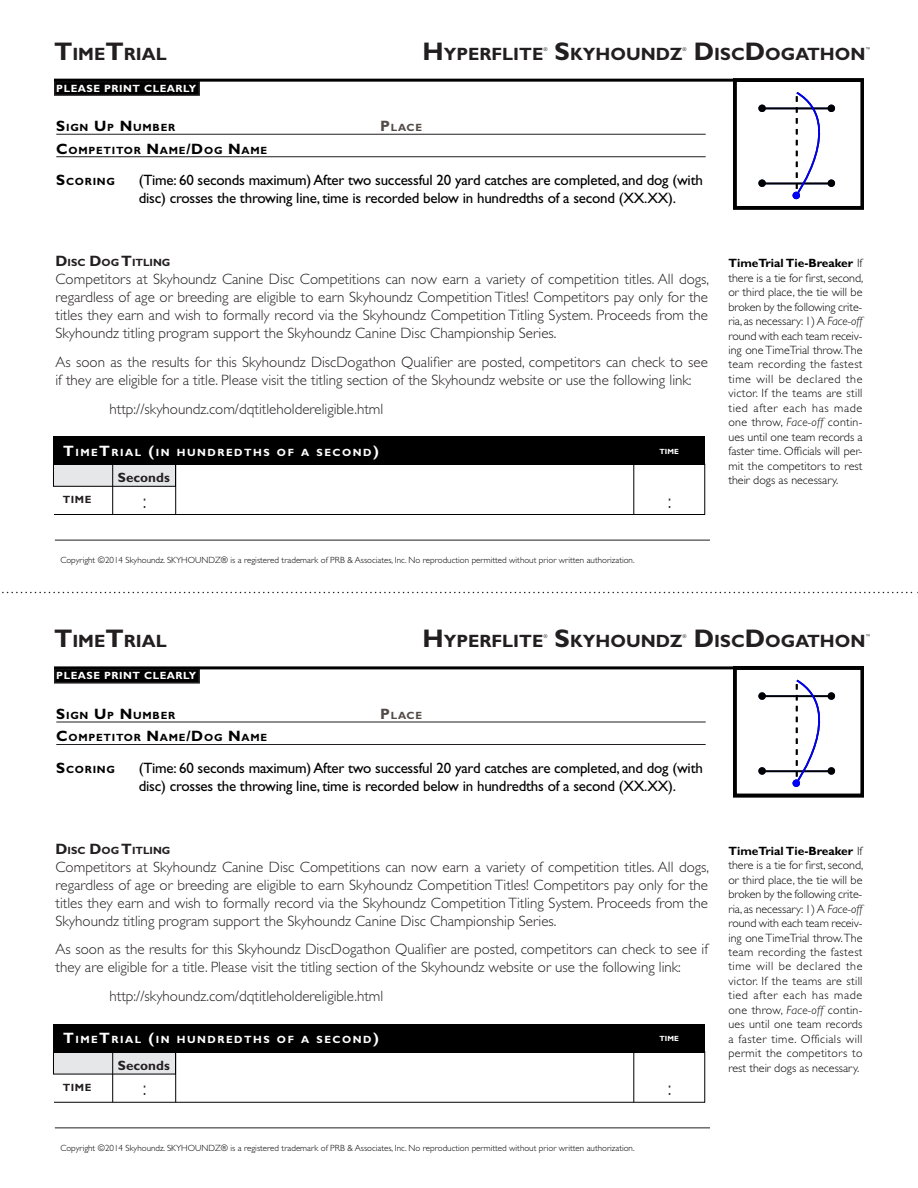
<style>
.page{position:relative;width:918px;height:1188px;background:#fff}
.page>*{position:absolute;margin:0;border:0;box-sizing:border-box;transform-origin:0 0}
.t1{font:300 21px "Gill Sans";color:#231f20}
.t2{font:700 17.85px "Gill Sans";color:#231f20}
.t3{font:300 15px/18px "Gill Sans";color:#231f20;text-align:justify}
.t4{font:15px/18px "Gill Sans";letter-spacing:-.015em;color:#000}
.t5{font:700 13.5px "Gill Sans";color:#231f20}
.t6{font:300 12px/14.4px "Gill Sans";letter-spacing:.01em;color:#000;text-align:justify}
.t7{font:700 10.5px "Gill Sans";letter-spacing:.07em;color:#000}
.t8{font:700 10.5px "Gill Sans";letter-spacing:.145em;color:#fff}
.t9{font:700 10.5px "Gill Sans";letter-spacing:.05em;color:#fff}
.t10{font:700 10.5px "Gill Sans";color:#231f20}
.t11{font:700 10.5px "Gill Sans";letter-spacing:.07em;color:#524a47}
.t12{font:700 10.5px "Gill Sans";letter-spacing:.05em;color:#231f20}
.t13{font:300 9px "Gill Sans";color:#000}
.t14{font:700 7.5px "Gill Sans";color:#fff}
.t15{font:300 5.25px "Gill Sans";color:#000}
.s1{font-size:25.5px}
.s2{font-size:15px}
.s3{font-weight:700}
.s4{font-style:italic}
</style>
<div class="page">
<svg style="left:2px;top:592px;width:916px;height:1px"></svg>
<div style="left:54px;top:81px;width:146px;height:15px;background:#000;border:2px solid #231f20"></div>
<hr style="left:56px;top:134px;width:650px;height:1px;background:#231f20">
<hr style="left:56px;top:156px;width:650px;height:1px;background:#231f20">
<hr style="left:54px;top:79px;width:810px;height:3px;background:#000">
<hr style="left:55px;top:540px;width:655px;height:1px;background:#231f20">
<div style="left:53px;top:464px;width:123px;height:22px;background:#e6e7e9"></div>
<hr style="left:704px;top:464px;width:1px;height:51px;background:#000">
<div style="left:53px;top:436px;width:652px;height:29px;background:#000"></div>
<hr style="left:54px;top:514px;width:651px;height:1px;background:#000">
<hr style="left:112px;top:464px;width:1px;height:51px;background:#000">
<hr style="left:633px;top:464px;width:1px;height:51px;background:#000">
<hr style="left:175px;top:464px;width:1px;height:51px;background:#000">
<div style="left:733px;top:79px;width:131px;height:130px;border:4px solid #000"></div>
<hr style="left:763px;top:183px;width:67px;height:1px;background:#000">
<hr style="left:763px;top:108px;width:67px;height:1px;background:#000">
<div style="left:758px;top:179px;width:8px;height:8px;border:2px solid #000;border-radius:50%"></div>
<div style="left:758px;top:105px;width:8px;height:7px;border:2px solid #000;border-radius:50%"></div>
<div style="left:793px;top:192px;width:7px;height:7px;border:2px solid #00f;border-radius:50%"></div>
<svg style="left:793px;top:92px;width:43px;height:106px"></svg>
<div style="left:54px;top:669px;width:146px;height:15px;background:#000;border:2px solid #231f20"></div>
<hr style="left:56px;top:722px;width:650px;height:1px;background:#231f20">
<hr style="left:56px;top:744px;width:650px;height:1px;background:#231f20">
<hr style="left:54px;top:666px;width:810px;height:3px;background:#000">
<hr style="left:55px;top:1127px;width:655px;height:1px;background:#231f20">
<div style="left:53px;top:1052px;width:123px;height:22px;background:#e6e7e9"></div>
<hr style="left:704px;top:1051px;width:1px;height:51px;background:#000">
<div style="left:53px;top:1024px;width:652px;height:29px;background:#000"></div>
<hr style="left:54px;top:1102px;width:651px;height:1px;background:#000">
<hr style="left:112px;top:1051px;width:1px;height:51px;background:#000">
<hr style="left:633px;top:1051px;width:1px;height:51px;background:#000">
<hr style="left:175px;top:1051px;width:1px;height:51px;background:#000">
<div style="left:733px;top:666px;width:131px;height:131px;border:4px solid #000"></div>
<hr style="left:763px;top:770px;width:67px;height:2px;background:#000">
<hr style="left:763px;top:695px;width:67px;height:2px;background:#000">
<div style="left:758px;top:767px;width:8px;height:8px;border:2px solid #000;border-radius:50%"></div>
<div style="left:758px;top:692px;width:8px;height:8px;border:2px solid #000;border-radius:50%"></div>
<div style="left:793px;top:780px;width:7px;height:7px;border:2px solid #00f;border-radius:50%"></div>
<svg style="left:793px;top:679px;width:43px;height:107px"></svg>
<p class="t2" style="left:54px;top:44px;width:114px"><span class="s1">T</span>IME<span class="s1">T</span>RIAL</p>
<p class="t2" style="left:423px;top:44px;width:122px"><span class="s1">H</span>YPERFLITE</p>
<p class="t15" style="left:543px;top:46px;width:6px">®</p>
<p class="t2" style="left:555px;top:44px;width:129px"><span class="s1">S</span>KYHOUNDZ</p>
<p class="t15" style="left:683px;top:46px;width:6px">®</p>
<p class="t2" style="left:694px;top:44px;width:173px"><span class="s1">D</span>ISC<span class="s1">D</span>OGATHON</p>
<p class="t15" style="left:866px;top:46px;width:6px">™</p>
<p class="t9" style="left:56px;top:82px;width:142px">PLEASE PRINT CLEARLY</p>
<p class="t7" style="left:56px;top:121px;width:120px"><span class="s2">S</span>IGN <span class="s2">U</span>P <span class="s2">N</span> UMBER</p>
<p class="t11" style="left:380px;top:121px;width:43px"><span class="s2">P</span> LACE</p>
<p class="t7" style="left:56px;top:144px;width:213px"><span class="s2">C</span>OMPETITOR <span class="s2">N</span>AME<span class="s2">/D</span>OG <span class="s2">N</span>AME</p>
<p class="t7" style="left:56px;top:175px;width:60px"><span class="s2">S</span>CORING</p>
<p class="t4" style="left:139px;top:171px;width:566px">(Time: 60 seconds maximum) After two successful 20 yard catches are completed, and dog (with disc) crosses the throwing line, time is recorded below in hundredths of a second (XX.XX).</p>
<p class="t10" style="left:56px;top:256px;width:116px"><span class="s2">D</span>ISC <span class="s2">D</span>OG <span class="s2">T</span>ITLING</p>
<p class="t3" style="left:56px;top:270px;width:655px">Competitors at Skyhoundz Canine Disc Competitions can now earn a variety of competition titles. All dogs, regardless of age or breeding are eligible to earn Skyhoundz Competition Titles! Competitors pay only for the titles they earn and wish to formally record via the Skyhoundz Competition Titling System. Proceeds from the Skyhoundz titling program support the Skyhoundz Canine Disc Championship Series.</p>
<p class="t3" style="left:56px;top:353px;width:654px">As soon as the results for this Skyhoundz DiscDogathon Qualifier are posted, competitors can check to see if they are eligible for a title. Please visit the titling section of the Skyhoundz website or use the following link:</p>
<p class="t3" style="left:110px;top:400px;width:275px">http://skyhoundz.com/dqtitleholdereligible.html</p>
<p class="t8" style="left:63px;top:446px;width:199px"><span class="s2">T</span>IME<span class="s2">T</span>RIAL <span class="s2">(</span>IN HU ND RED THS</p>
<p class="t8" style="left:277px;top:446px;width:103px">OF A SECOND <span class="s2">)</span></p>
<p class="t14" style="left:660px;top:447px;width:21px">TIME</p>
<p class="t5" style="left:118px;top:470px;width:53px">Seconds</p>
<h1 class="t1" style="left:143px;top:489px;width:5px">:</h1>
<h1 class="t1" style="left:668px;top:489px;width:5px">:</h1>
<p class="t12" style="left:63px;top:494px;width:30px">TIME</p>
<p class="t13" style="left:60px;top:555px;width:576px">Copyright ©2014 Skyhoundz. SKYHOUNDZ® is a registered trademark of PRB &amp; Associates, Inc. No reproduction permitted without prior written authorization.</p>
<p class="t6" style="left:728px;top:256px;width:136px"><span class="s3">TimeTrial Tie-Breaker</span> If there is a tie for first, second, or third place, the tie will be broken by the following crite&shy;ria, as necessary: 1) A <span class="s4">Face-off </span>round with each team receiv&shy;ing one TimeTrial throw. The team recording the fastest time will be declared the victor. If the teams are still tied after each has made one throw, <span class="s4">Face-off</span> contin&shy;ues until one team records a faster time. Officials will per&shy;mit the competitors to rest their dogs as necessary.</p>
<p class="t2" style="left:54px;top:631px;width:114px"><span class="s1">T</span>IME<span class="s1">T</span>RIAL</p>
<p class="t2" style="left:423px;top:631px;width:122px"><span class="s1">H</span>YPERFLITE</p>
<p class="t15" style="left:543px;top:634px;width:6px">®</p>
<p class="t2" style="left:555px;top:631px;width:129px"><span class="s1">S</span>KYHOUNDZ</p>
<p class="t15" style="left:683px;top:634px;width:6px">®</p>
<p class="t2" style="left:694px;top:631px;width:173px"><span class="s1">D</span>ISC<span class="s1">D</span>OGATHON</p>
<p class="t15" style="left:866px;top:634px;width:6px">™</p>
<p class="t9" style="left:56px;top:670px;width:142px">PLEASE PRINT CLEARLY</p>
<p class="t7" style="left:56px;top:709px;width:120px"><span class="s2">S</span>IGN <span class="s2">U</span>P <span class="s2">N</span> UMBER</p>
<p class="t11" style="left:380px;top:709px;width:43px"><span class="s2">P</span> LACE</p>
<p class="t7" style="left:56px;top:732px;width:213px"><span class="s2">C</span>OMPETITOR <span class="s2">N</span>AME<span class="s2">/D</span>OG <span class="s2">N</span>AME</p>
<p class="t7" style="left:56px;top:763px;width:60px"><span class="s2">S</span>CORING</p>
<p class="t4" style="left:139px;top:759px;width:566px">(Time: 60 seconds maximum) After two successful 20 yard catches are completed, and dog (with disc) crosses the throwing line, time is recorded below in hundredths of a second (XX.XX).</p>
<p class="t10" style="left:56px;top:844px;width:116px"><span class="s2">D</span>ISC <span class="s2">D</span>OG <span class="s2">T</span>ITLING</p>
<p class="t3" style="left:56px;top:858px;width:655px">Competitors at Skyhoundz Canine Disc Competitions can now earn a variety of competition titles. All dogs, regardless of age or breeding are eligible to earn Skyhoundz Competition Titles! Competitors pay only for the titles they earn and wish to formally record via the Skyhoundz Competition Titling System. Proceeds from the Skyhoundz titling program support the Skyhoundz Canine Disc Championship Series.</p>
<p class="t3" style="left:56px;top:941px;width:654px">As soon as the results for this Skyhoundz DiscDogathon Qualifier are posted, competitors can check to see if they are eligible for a title. Please visit the titling section of the Skyhoundz website or use the following link:</p>
<p class="t3" style="left:110px;top:987px;width:275px">http://skyhoundz.com/dqtitleholdereligible.html</p>
<p class="t8" style="left:63px;top:1034px;width:199px"><span class="s2">T</span>IME<span class="s2">T</span>RIAL <span class="s2">(</span>IN HU ND RED THS</p>
<p class="t8" style="left:277px;top:1034px;width:103px">OF A SECOND <span class="s2">)</span></p>
<p class="t14" style="left:660px;top:1035px;width:21px">TIME</p>
<p class="t5" style="left:118px;top:1057px;width:53px">Seconds</p>
<p class="t12" style="left:63px;top:1081px;width:30px">TIME</p>
<h1 class="t1" style="left:143px;top:1076px;width:5px">:</h1>
<h1 class="t1" style="left:668px;top:1076px;width:5px">:</h1>
<p class="t6" style="left:728px;top:844px;width:136px"><span class="s3">TimeTrial Tie-Breaker</span> If there is a tie for first, second, or third place, the tie will be broken by the following crite&shy;ria, as necessary: 1) A <span class="s4">Face-off </span>round with each team receiv&shy;ing one TimeTrial throw. The team recording the fastest time will be declared the victor. If the teams are still tied after each has made one throw, <span class="s4">Face-off</span> contin&shy;ues until one team records a faster time. Officials will permit the competitors to rest their dogs as necessary.</p>
<p class="t13" style="left:60px;top:1143px;width:576px">Copyright ©2014 Skyhoundz. SKYHOUNDZ® is a registered trademark of PRB &amp; Associates, Inc. No reproduction permitted without prior written authorization.</p>
</div>
